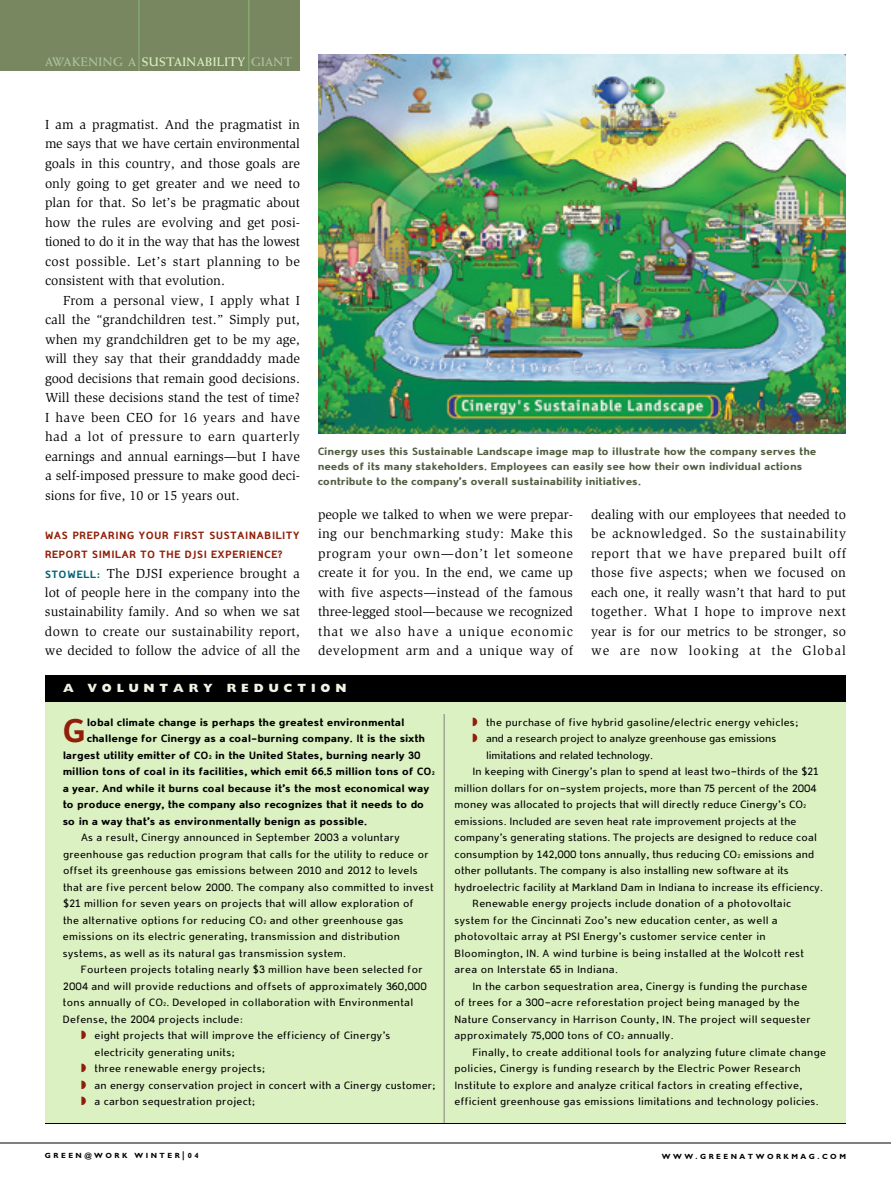
<style>
.page{position:relative;width:891px;height:1188px;background:#fff}
.page>*{position:absolute;margin:0;border:0;box-sizing:border-box;transform-origin:0 0}
.t1{font:900 37.5px "Domestos 98";color:#911e08}
.t2{font:13.5px/19.5px "Slimbach";letter-spacing:.005em;color:#000;text-align:justify}
.t3{font:700 12.3px "Weiss";letter-spacing:.035em;color:#aac19c}
.t4{font:12px/16.5px "Domestos 98";color:#000}
.t5{font:900 12px "Domestos 98";color:#000}
.t6{font:900 12px/15px "Domestos 98";color:#505d40}
.t7{font:12px "Domestos 98";letter-spacing:-.025em;color:#000}
.t8{font:900 12px/19.5px "Domestos 98";letter-spacing:.025em;color:#911e08}
.t9{font:800 12px "Gill Sans";letter-spacing:.405em;color:#f1f3e5}
.t10{font:700 7.5px "Gill Sans";letter-spacing:.33em;color:#000}
.s1{color:#d8efbe}
.s2{font-family:"Domestos 98";font-weight:900;font-size:12px;color:#026175}
.s3{color:#911e08}
.s4{font-size:6px}
.s5{font-size:9px}
</style>
<div class="page">
<img style="left:318px;top:54px;width:528px;height:379px">
<hr style="left:0;top:1143px;width:891px;height:1px;background:#000">
<div style="left:45px;top:675px;width:801px;height:449px;background:#dcf1c2"></div>
<div style="left:45px;top:675px;width:801px;height:27px;background:#000"></div>
<hr style="left:444px;top:714px;width:1px;height:410px;background:#808080">
<hr style="left:45px;top:1123px;width:801px;height:1px;background:#000">
<div style="left:0;top:0;width:300px;height:71px;background:#798760"></div>
<hr style="left:138px;top:0;width:2px;height:71px;background:#85a771">
<hr style="left:248px;top:0;width:1px;height:71px;background:#85a771">
<p class="t3" style="left:45px;top:58px;width:249px">AWAKENING A <span class="s1">SUSTAINABILITY</span> GIANT</p>
<p class="t2" style="left:45px;top:116px;width:257px">I am a pragmatist. And the pragmatist in me says that we have certain environmental goals in this country, and those goals are only going to get greater and we need to plan for that. So let’s be pragmatic about how the rules are evolving and get posi&shy;tioned to do it in the way that has the lowest cost possible. Let’s start planning to be consistent with that evolution.</p>
<p class="t2" style="left:45px;top:291px;width:257px;text-indent:18px">From a personal view, I apply what I call the “grandchildren test.” Simply put, when my grandchildren get to be my age, will they say that their granddaddy made good decisions that remain good decisions.<br>Will these decisions stand the test of time?<br>I have been CEO for 16 years and have had a lot of pressure to earn quarterly earnings and annual earnings—but I have a self-imposed pressure to make good deci&shy;sions for five, 10 or 15 years out.</p>
<p class="t8" style="left:45px;top:526px;width:257px">WAS PREPARING YOUR FIRST SUSTAINABILITY<br>REPORT SIMILAR TO THE DJSI EXPERIENCE?</p>
<p class="t2" style="left:45px;top:564px;width:257px"><span class="s2">STOWELL:</span> The DJSI experience brought a lot of people here in the company into the sustainability family. And so when we sat down to create our sustainability report, we decided to follow the advice of all the</p>
<p class="t9" style="left:63px;top:684px;width:285px">A VOLUNTARY REDUCTION</p>
<h1 class="t1" style="left:63px;top:719px;width:25px">G</h1>
<p class="t5" style="left:87px;top:718px;width:319px">lobal climate change is perhaps the greatest environmental</p>
<p class="t6" style="left:318px;top:445px;width:500px">Cinergy uses this Sustainable Landscape image map to illustrate how the company serves the needs of its many stakeholders. Employees can easily see how their own individual actions contribute to the company’s overall sustainability initiatives.</p>
<p class="t2" style="left:318px;top:506px;width:257px">people we talked to when we were prepar&shy;ing our benchmarking study: Make this program your own—don’t let someone create it for you. In the end, we came up with five aspects—instead of the famous three-legged stool—because we recognized that we also have a unique economic development arm and a unique way of</p>
<p class="t2" style="left:591px;top:506px;width:257px">dealing with our employees that needed to be acknowledged. So the sustainability report that we have prepared built off those five aspects; when we focused on each one, it really wasn’t that hard to put together. What I hope to improve next year is for our metrics to be stronger, so we are now looking at the Global</p>
<p class="t4" style="left:472px;top:715px;width:327px"><span class="s3">◗</span> the purchase of five hybrid gasoline/electric energy vehicles;</p>
<p class="t7" style="left:472px;top:735px;width:306px"><span class="s3">◗</span> and a research project to analyze greenhouse gas emissions</p>
<p class="t7" style="left:486px;top:751px;width:169px">limitations and related technology.</p>
<p class="t4" style="left:472px;top:764px;width:348px">In keeping with Cinergy’s plan to spend at least two-thirds of the $21</p>
<p class="t4" style="left:454px;top:781px;width:363px">million dollars for on-system projects, more than 75 percent of the 2004</p>
<p class="t4" style="left:454px;top:797px;width:353px">money was allocated to projects that will directly reduce Cinergy’s CO<span class="s4">2</span></p>
<p class="t4" style="left:454px;top:814px;width:344px">emissions. Included are seven heat rate improvement projects at the</p>
<p class="t4" style="left:454px;top:830px;width:364px">company’s generating stations. The projects are designed to reduce coal</p>
<p class="t4" style="left:454px;top:847px;width:361px">consumption by 142,000 tons annually, thus reducing CO<span class="s4">2</span> emissions and</p>
<p class="t4" style="left:455px;top:863px;width:336px">other pollutants. The company is also installing new software at its</p>
<p class="t4" style="left:455px;top:880px;width:370px">hydroelectric facility at Markland Dam in Indiana to increase its efficiency.</p>
<p class="t4" style="left:473px;top:896px;width:320px">Renewable energy projects include donation of a photovoltaic</p>
<p class="t4" style="left:455px;top:913px;width:325px">system for the Cincinnati Zoo’s new education center, as well a</p>
<p class="t4" style="left:455px;top:929px;width:313px">photovoltaic array at PSI Energy’s customer service center in</p>
<p class="t4" style="left:455px;top:946px;width:351px">Bloomington, IN. A wind turbine is being installed at the Wolcott rest</p>
<p class="t4" style="left:455px;top:962px;width:165px">area on Interstate 65 in Indiana.</p>
<p class="t4" style="left:473px;top:979px;width:337px">In the carbon sequestration area, Cinergy is funding the purchase</p>
<p class="t4" style="left:455px;top:995px;width:347px">of trees for a 300-acre reforestation project being managed by the</p>
<p class="t4" style="left:455px;top:1012px;width:358px">Nature Conservancy in Harrison County, IN. The project will sequester</p>
<p class="t4" style="left:455px;top:1028px;width:221px">approximately 75,000 tons of CO<span class="s4">2</span> annually.</p>
<p class="t4" style="left:473px;top:1045px;width:355px">Finally, to create additional tools for analyzing future climate change</p>
<p class="t4" style="left:455px;top:1061px;width:348px">policies, Cinergy is funding research by the Electric Power Research</p>
<p class="t4" style="left:455px;top:1078px;width:349px">Institute to explore and analyze critical factors in creating effective,</p>
<p class="t4" style="left:455px;top:1094px;width:366px">efficient greenhouse gas emissions limitations and technology policies.</p>
<p class="t5" style="left:87px;top:735px;width:340px">challenge for Cinergy as a coal-burning company. It is the sixth</p>
<p class="t5" style="left:63px;top:751px;width:359px">largest utility emitter of CO<span class="s4">2</span> in the United States, burning nearly 30</p>
<p class="t5" style="left:63px;top:768px;width:373px">million tons of coal in its facilities, which emit 66.5 million tons of CO<span class="s4">2</span></p>
<p class="t5" style="left:63px;top:784px;width:368px">a year. And while it burns coal because it’s the most economical way</p>
<p class="t5" style="left:63px;top:801px;width:363px">to produce energy, the company also recognizes that it needs to do</p>
<p class="t5" style="left:63px;top:817px;width:306px">so in a way that’s as environmentally benign as possible.</p>
<p class="t4" style="left:63px;top:830px;width:372px;text-indent:18px">As a result, Cinergy announced in September 2003 a voluntary greenhouse gas reduction program that calls for the utility to reduce or offset its greenhouse gas emissions between 2010 and 2012 to levels that are five percent below 2000. The company also committed to invest $21 million for seven years on projects that will allow exploration of<br>the alternative options for reducing CO<span class="s4">2</span> and other greenhouse gas emissions on its electric generating, transmission and distribution systems, as well as its natural gas transmission system.</p>
<p class="t4" style="left:81px;top:962px;width:343px">Fourteen projects totaling nearly $3 million have been selected for</p>
<p class="t4" style="left:63px;top:979px;width:365px">2004 and will provide reductions and offsets of approximately 360,000</p>
<p class="t4" style="left:63px;top:995px;width:352px">tons annually of CO<span class="s4">2</span>. Developed in collaboration with Environmental</p>
<p class="t4" style="left:63px;top:1012px;width:182px">Defense, the 2004 projects include:</p>
<p class="t4" style="left:81px;top:1028px;width:311px"><span class="s3">◗</span> eight projects that will improve the efficiency of Cinergy’s</p>
<p class="t4" style="left:94px;top:1045px;width:142px">electricity generating units;</p>
<p class="t4" style="left:81px;top:1061px;width:186px"><span class="s3">◗</span> three renewable energy projects;</p>
<p class="t4" style="left:81px;top:1078px;width:356px"><span class="s3">◗</span> an energy conservation project in concert with a Cinergy customer;</p>
<p class="t4" style="left:81px;top:1094px;width:176px"><span class="s3">◗</span> a carbon sequestration project;</p>
<p class="t10" style="left:45px;top:1153px;width:155px">GREEN@WORK WINTER<span class="s5">|</span>04</p>
<p class="t10" style="left:662px;top:1154px;width:186px">WWW.GREENATWORKMAG.COM</p>
</div>
